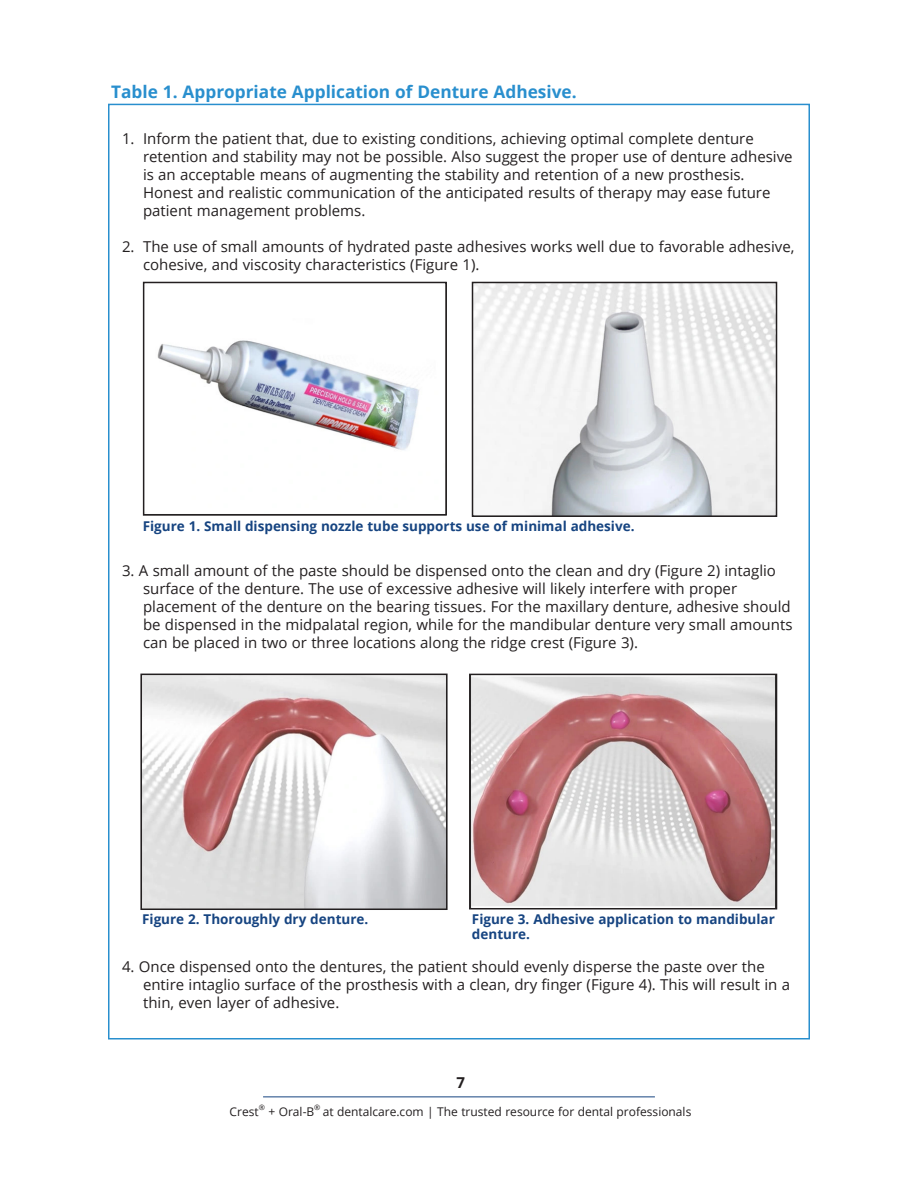
<style>
.page{position:relative;width:918px;height:1188px;background:#fff}
.page>*{position:absolute;margin:0;border:0;box-sizing:border-box;transform-origin:0 0}
.Table_header{font:700 17.25px "Open Sans";color:#298fce}
.bullets{font:15px/18px "Open Sans";color:#231f20}
.t1{font:700 15px "Open Sans";color:#231f20}
.Table_header-2{font:700 13.5px/15px "Open Sans";color:#164481}
.t2{font:12px "Open Sans";color:#231f20}
.t3{font:7.5px "Open Sans";color:#231f20}
</style>
<div class="page">
<hr style="left:263px;top:1096px;width:392px;height:1px;background:#164481">
<img style="left:157px;top:340px;width:262px;height:110px">
<div style="left:143px;top:282px;width:304px;height:234px;border:2px solid #231f20"></div>
<img style="left:475px;top:285px;width:299px;height:229px">
<div style="left:472px;top:282px;width:305px;height:235px;border:2px solid #231f20"></div>
<img style="left:143px;top:677px;width:302px;height:230px">
<div style="left:140px;top:674px;width:308px;height:236px;border:2px solid #231f20"></div>
<img style="left:472px;top:677px;width:302px;height:230px">
<div style="left:469px;top:674px;width:308px;height:236px;border:2px solid #231f20"></div>
<p class="Table_header" style="left:111px;top:80px;width:467px">Table 1. Appropriate Application of Denture Adhesive.</p>
<p class="bullets" style="left:143px;top:129px;width:651px;text-indent:-21px">1. Inform the patient that, due to existing conditions, achieving optimal complete denture retention and stability may not be possible. Also suggest the proper use of denture adhesive is an acceptable means of augmenting the stability and retention of a new prosthesis.<br>Honest and realistic communication of the anticipated results of therapy may ease future patient management problems.</p>
<p class="bullets" style="left:143px;top:237px;width:653px;text-indent:-21px">2. The use of small amounts of hydrated paste adhesives works well due to favorable adhesive, cohesive, and viscosity characteristics (Figure 1).</p>
<p class="Table_header-2" style="left:143px;top:518px;width:493px">Figure 1. Small dispensing nozzle tube supports use of minimal adhesive.</p>
<p class="bullets" style="left:143px;top:561px;width:651px;text-indent:-21px">3. A small amount of the paste should be dispensed onto the clean and dry (Figure 2) intaglio surface of the denture. The use of excessive adhesive will likely interfere with proper placement of the denture on the bearing tissues. For the maxillary denture, adhesive should be dispensed in the midpalatal region, while for the mandibular denture very small amounts can be placed in two or three locations along the ridge crest (Figure 3).</p>
<p class="Table_header-2" style="left:142px;top:912px;width:228px">Figure 2. Thoroughly dry denture.</p>
<p class="Table_header-2" style="left:472px;top:912px;width:304px">Figure 3. Adhesive application to mandibular denture.</p>
<p class="bullets" style="left:143px;top:957px;width:649px;text-indent:-21px">4. Once dispensed onto the dentures, the patient should evenly disperse the paste over the entire intaglio surface of the prosthesis with a clean, dry finger (Figure 4). This will result in a thin, even layer of adhesive.</p>
<p class="t1" style="left:456px;top:1072px;width:10px">7</p>
<p class="t2" style="left:230px;top:1103px;width:31px">Crest</p>
<p class="t3" style="left:259px;top:1102px;width:8px">®</p>
<p class="t2" style="left:268px;top:1103px;width:47px">+ Oral-B</p>
<p class="t3" style="left:314px;top:1102px;width:8px">®</p>
<p class="t2" style="left:323px;top:1103px;width:370px">at dentalcare.com | The trusted resource for dental professionals</p>
</div>
